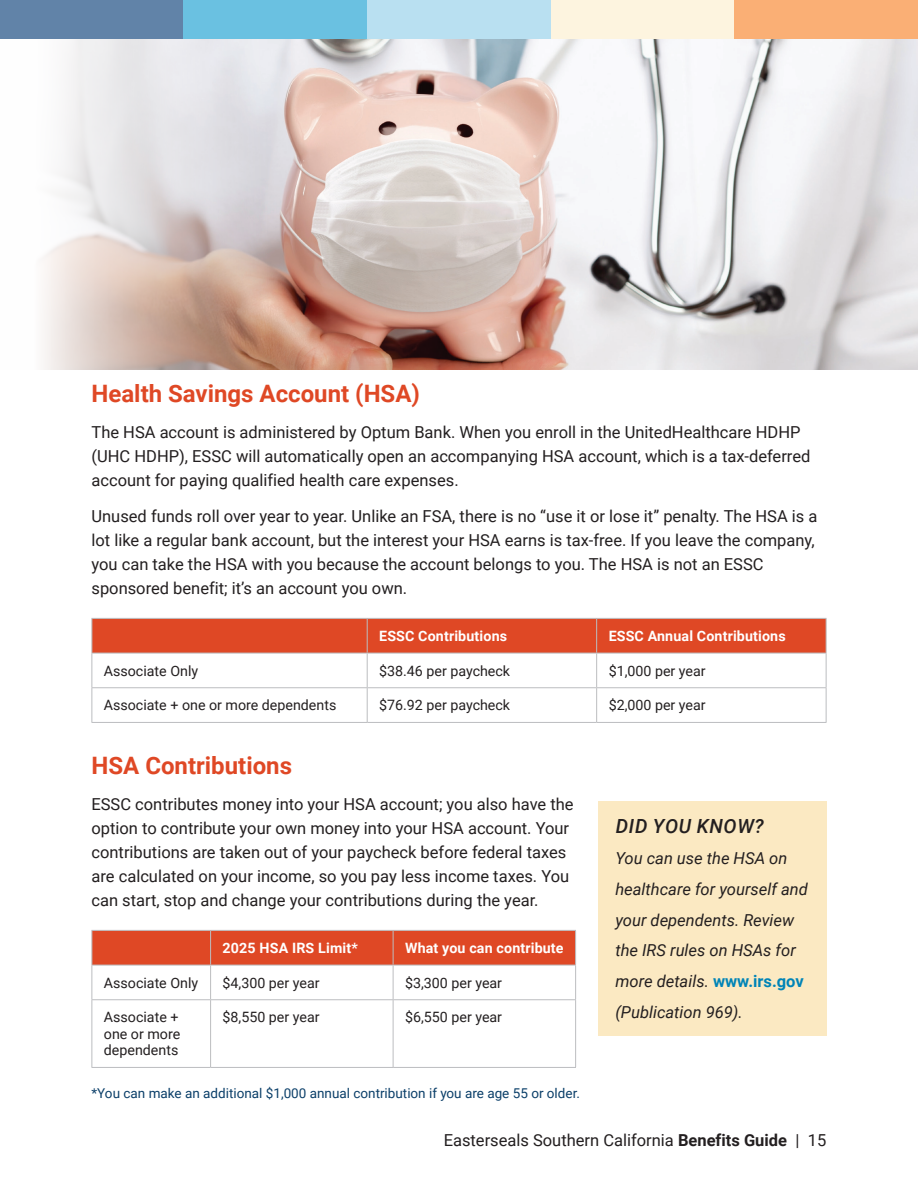
<style>
.page{position:relative;width:918px;height:1188px;background:#fff}
.page>*{position:absolute;margin:0;border:0;box-sizing:border-box;transform-origin:0 0}
.t1{font:700 24px "Roboto";color:#df4825}
.t2{font:italic 500 19.5px "Roboto";letter-spacing:.035em;color:#231f20}
.t3{font:16.5px/24px "Roboto";color:#231f20}
.t4{font:italic 16.5px/30.8px "Roboto";color:#231f20}
.t5{font:14.25px/16.5px "Roboto";color:#231f20}
.t6{font:700 14.25px "Roboto";letter-spacing:.01em;color:#fff}
.t7{font:13.5px "Roboto";color:#0b3f69}
.s1{font-weight:700;font-style:normal;color:#0084b7}
.s2{font-weight:700}
</style>
<div class="page">
<img style="left:43px;top:39px;width:875px;height:331px">
<div style="left:0;top:0;width:184px;height:39px;background:#6183a8"></div>
<div style="left:184px;top:0;width:183px;height:39px;background:#6ac1e1"></div>
<div style="left:367px;top:0;width:184px;height:39px;background:#b9e0f1"></div>
<div style="left:551px;top:0;width:183px;height:39px;background:#fdf4df"></div>
<div style="left:734px;top:0;width:184px;height:39px;background:#faaf75"></div>
<div style="left:93px;top:619px;width:733px;height:34px;background:#df4825"></div>
<hr style="left:92px;top:618px;width:275px;height:1px;background:#bcbdc0">
<hr style="left:92px;top:619px;width:1px;height:34px;background:#bcbdc0">
<hr style="left:367px;top:618px;width:230px;height:1px;background:#bcbdc0">
<hr style="left:367px;top:619px;width:1px;height:34px;background:#bcbdc0">
<hr style="left:597px;top:618px;width:229px;height:1px;background:#bcbdc0">
<hr style="left:596px;top:619px;width:1px;height:34px;background:#bcbdc0">
<hr style="left:826px;top:619px;width:1px;height:34px;background:#bcbdc0">
<hr style="left:92px;top:653px;width:275px;height:1px;background:#bcbdc0">
<hr style="left:92px;top:653px;width:1px;height:34px;background:#bcbdc0">
<hr style="left:367px;top:653px;width:230px;height:1px;background:#bcbdc0">
<hr style="left:367px;top:653px;width:1px;height:34px;background:#bcbdc0">
<hr style="left:597px;top:653px;width:229px;height:1px;background:#bcbdc0">
<hr style="left:596px;top:653px;width:1px;height:34px;background:#bcbdc0">
<hr style="left:826px;top:653px;width:1px;height:34px;background:#bcbdc0">
<hr style="left:92px;top:687px;width:275px;height:1px;background:#bcbdc0">
<hr style="left:92px;top:688px;width:1px;height:34px;background:#bcbdc0">
<hr style="left:367px;top:687px;width:230px;height:1px;background:#bcbdc0">
<hr style="left:367px;top:688px;width:1px;height:34px;background:#bcbdc0">
<hr style="left:597px;top:687px;width:229px;height:1px;background:#bcbdc0">
<hr style="left:596px;top:688px;width:1px;height:34px;background:#bcbdc0">
<hr style="left:826px;top:688px;width:1px;height:34px;background:#bcbdc0">
<hr style="left:92px;top:722px;width:275px;height:1px;background:#bcbdc0">
<hr style="left:367px;top:722px;width:230px;height:1px;background:#bcbdc0">
<hr style="left:597px;top:722px;width:229px;height:1px;background:#bcbdc0">
<div style="left:93px;top:931px;width:482px;height:34px;background:#df4825"></div>
<hr style="left:92px;top:930px;width:119px;height:1px;background:#bcbdc0">
<hr style="left:92px;top:931px;width:1px;height:34px;background:#bcbdc0">
<hr style="left:211px;top:930px;width:182px;height:1px;background:#bcbdc0">
<hr style="left:210px;top:931px;width:1px;height:34px;background:#bcbdc0">
<hr style="left:393px;top:930px;width:183px;height:1px;background:#bcbdc0">
<hr style="left:393px;top:931px;width:1px;height:34px;background:#bcbdc0">
<hr style="left:575px;top:931px;width:1px;height:34px;background:#bcbdc0">
<hr style="left:92px;top:965px;width:119px;height:1px;background:#bcbdc0">
<hr style="left:92px;top:965px;width:1px;height:34px;background:#bcbdc0">
<hr style="left:211px;top:965px;width:182px;height:1px;background:#bcbdc0">
<hr style="left:210px;top:965px;width:1px;height:34px;background:#bcbdc0">
<hr style="left:393px;top:965px;width:183px;height:1px;background:#bcbdc0">
<hr style="left:393px;top:965px;width:1px;height:34px;background:#bcbdc0">
<hr style="left:575px;top:965px;width:1px;height:34px;background:#bcbdc0">
<hr style="left:92px;top:999px;width:119px;height:1px;background:#bcbdc0">
<hr style="left:92px;top:1000px;width:1px;height:67px;background:#bcbdc0">
<hr style="left:211px;top:999px;width:182px;height:1px;background:#bcbdc0">
<hr style="left:210px;top:1000px;width:1px;height:67px;background:#bcbdc0">
<hr style="left:393px;top:999px;width:183px;height:1px;background:#bcbdc0">
<hr style="left:393px;top:1000px;width:1px;height:67px;background:#bcbdc0">
<hr style="left:575px;top:1000px;width:1px;height:67px;background:#bcbdc0">
<hr style="left:92px;top:1067px;width:119px;height:1px;background:#bcbdc0">
<hr style="left:211px;top:1067px;width:182px;height:1px;background:#bcbdc0">
<hr style="left:393px;top:1067px;width:183px;height:1px;background:#bcbdc0">
<div style="left:598px;top:801px;width:228px;height:234px;background:#fbe9c2"></div>
<h1 class="t1" style="left:92px;top:377px;width:330px">Health Savings Account (HSA)</h1>
<p class="t3" style="left:92px;top:420px;width:720px">The HSA account is administered by Optum Bank. When you enroll in the UnitedHealthcare HDHP (UHC HDHP), ESSC will automatically open an accompanying HSA account, which is a tax-deferred account for paying qualified health care expenses.</p>
<p class="t3" style="left:92px;top:504px;width:728px">Unused funds roll over year to year. Unlike an FSA, there is no “use it or lose it” penalty. The HSA is a lot like a regular bank account, but the interest your HSA earns is tax-free. If you leave the company, you can take the HSA with you because the account belongs to you. The HSA is not an ESSC sponsored benefit; it’s an account you own.</p>
<p class="t6" style="left:379px;top:626px;width:129px">ESSC Contributions</p>
<p class="t6" style="left:609px;top:626px;width:179px">ESSC Annual Contributions</p>
<p class="t5" style="left:104px;top:662px;width:96px">Associate Only</p>
<p class="t5" style="left:379px;top:662px;width:133px">$38.46 per paycheck</p>
<p class="t5" style="left:609px;top:662px;width:98px">$1,000 per year</p>
<p class="t5" style="left:104px;top:697px;width:234px">Associate + one or more dependents</p>
<p class="t5" style="left:379px;top:697px;width:133px">$76.92 per paycheck</p>
<p class="t5" style="left:609px;top:697px;width:98px">$2,000 per year</p>
<h1 class="t1" style="left:92px;top:749px;width:202px">HSA Contributions</h1>
<p class="t3" style="left:92px;top:792px;width:484px">ESSC contributes money into your HSA account; you also have the option to contribute your own money into your HSA account. Your contributions are taken out of your paycheck before federal taxes are calculated on your income, so you pay less income taxes. You can start, stop and change your contributions during the year.</p>
<p class="t6" style="left:223px;top:938px;width:137px">2025 HSA IRS Limit*</p>
<p class="t6" style="left:405px;top:938px;width:160px">What you can contribute</p>
<p class="t5" style="left:104px;top:974px;width:96px">Associate Only</p>
<p class="t5" style="left:223px;top:974px;width:98px">$4,300 per year</p>
<p class="t5" style="left:405px;top:974px;width:98px">$3,300 per year</p>
<p class="t5" style="left:104px;top:1009px;width:78px">Associate + one or more dependents</p>
<p class="t5" style="left:223px;top:1009px;width:98px">$8,550 per year</p>
<p class="t5" style="left:405px;top:1009px;width:98px">$6,550 per year</p>
<p class="t7" style="left:92px;top:1084px;width:490px">*You can make an additional $1,000 annual contribution if you are age 55 or older.</p>
<p class="t2" style="left:616px;top:813px;width:150px">DID YOU KNOW?</p>
<p class="t4" style="left:615px;top:842px;width:194px">You can use the HSA on healthcare for yourself and your dependents. Review the IRS rules on HSAs for more details. <span class="s1">www.irs.gov </span>(Publication 969).</p>
<p class="t3" style="left:444px;top:1128px;width:384px">Easterseals Southern California <span class="s2">Benefits Guide</span> | 15</p>
</div>
